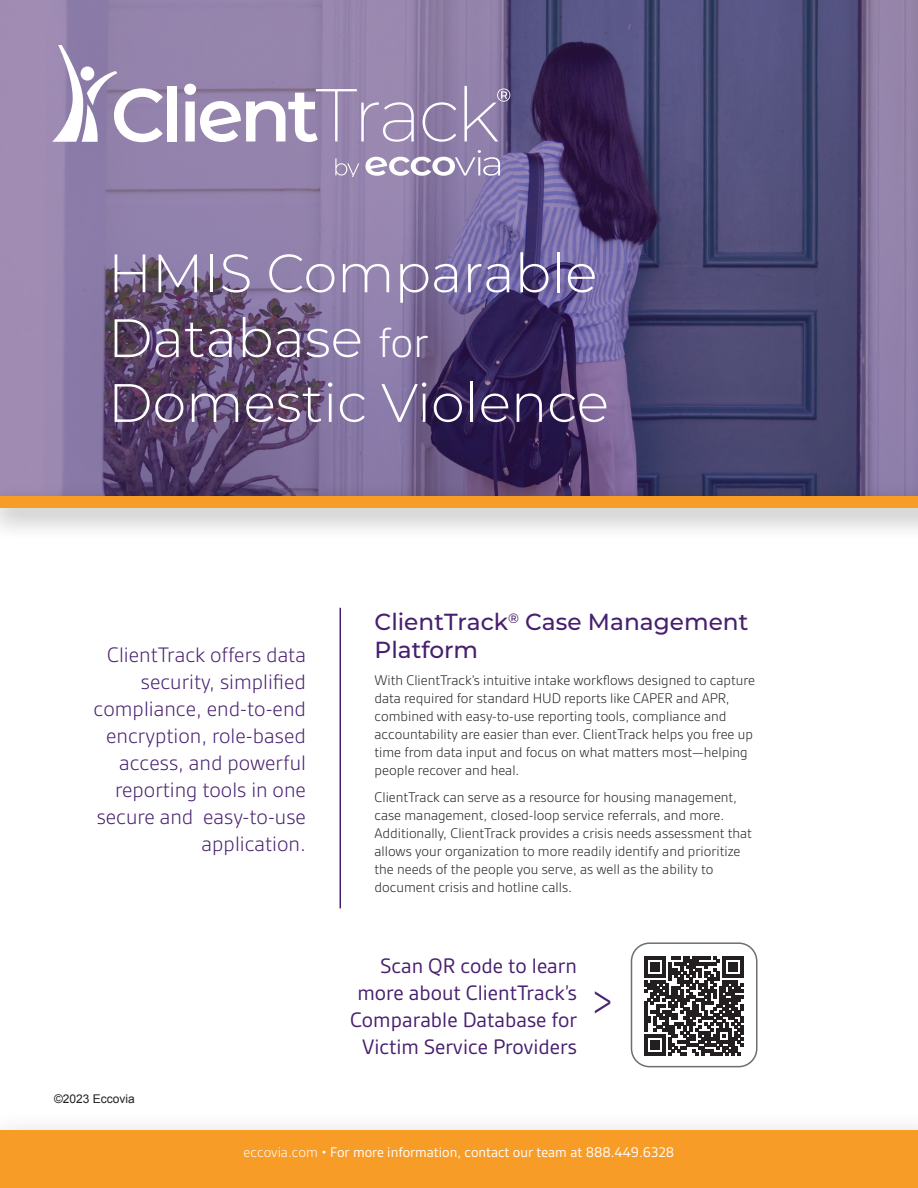
<style>
.page{position:relative;width:918px;height:1188px;background:#fff}
.page>*{position:absolute;margin:0;border:0;box-sizing:border-box;transform-origin:0 0}
.t1{font:300 56.1px "Montserrat";color:#471f6f;scale:.64 1}
.t2{font:300 54px/64.8px "Montserrat";color:#fff}
.Subhead_1{font:500 23.25px/27.9px "Montserrat";color:#471f6f}
.Body_main{font:300 22.5px/27px "Gesta";color:#471f6f;text-align:right}
.Body_main-2{font:22.5px/27px "Gesta";color:#471f6f;text-align:right}
.Body_main-3{font:300 15px/18px "Gesta";color:#231f20}
.t3{font:15px "Gesta";color:#fff}
.t4{font:12px "Arial";color:#231f20}
.s1{font-family:"Gesta";font-size:45px}
.s2{font-weight:300}
</style>
<div class="page">
<svg style="left:0;top:0;width:918px;height:483px;background:#6d608b"></svg>
<div style="left:0;top:483px;width:918px;height:58px;background:#231f20;opacity:.4"></div>
<div style="left:0;top:496px;width:918px;height:12px;background:#f89c28"></div>
<hr style="left:340px;top:608px;width:1px;height:300px;background:#471f6f">
<div style="left:0;top:1110px;width:918px;height:78px;background:#fafafa"></div>
<div style="left:0;top:1130px;width:918px;height:58px;background:#f89c28"></div>
<svg style="left:645px;top:956px;width:99px;height:99px"></svg>
<div style="left:631px;top:942px;width:127px;height:125px;border:2px solid #6b7069;border-radius:18px"></div>
<svg style="left:52px;top:45px;width:111px;height:97px"></svg>
<div style="left:168px;top:86px;width:9px;height:55px;background:#fff"></div>
<svg style="left:184px;top:84px;width:230px;height:58px"></svg>
<svg style="left:423px;top:102px;width:33px;height:40px"></svg>
<svg style="left:335px;top:158px;width:24px;height:18px"></svg>
<svg style="left:464px;top:86px;width:46px;height:55px;background:#9689ae"></svg>
<svg style="left:365px;top:150px;width:135px;height:26px"></svg>
<p class="t2" style="left:108px;top:239px;width:503px">HMIS Comparable<br>Database <span class="s1">for<br></span>Domestic Violence</p>
<p class="Body_main" style="left:94px;top:641px;width:214px">ClientTrack offers data security, simplified compliance, end-to-end encryption, role-based access, and powerful reporting tools in one secure and easy-to-use application.</p>
<p class="t4" style="left:54px;top:1091px;width:82px">©2023 Eccovia</p>
<p class="Subhead_1" style="left:375px;top:607px;width:375px">ClientTrack<sup>®</sup> Case Management<br>Platform</p>
<p class="Body_main-3" style="left:375px;top:671px;width:382px">With ClientTrack’s intuitive intake workflows designed to capture data required for standard HUD reports like CAPER and APR, combined with easy-to-use reporting tools, compliance and accountability are easier than ever. ClientTrack helps you free up time from data input and focus on what matters most—helping people recover and heal.</p>
<p class="Body_main-3" style="left:375px;top:788px;width:379px">ClientTrack can serve as a resource for housing management, case management, closed-loop service referrals, and more.<br>Additionally, ClientTrack provides a crisis needs assessment that allows your organization to more readily identify and prioritize the needs of the people you serve, as well as the ability to document crisis and hotline calls.</p>
<p class="Body_main-2" style="left:350px;top:952px;width:228px">Scan QR code to learn more about ClientTrack’s<br>Comparable Database for<br>Victim Service Providers</p>
<p class="t1" style="left:593px;top:964px;width:34px">&gt;</p>
<p class="t3" style="left:244px;top:1144px;width:432px"><span class="s2">eccovia.com •</span> For more information, contact our team at 888.449.6328</p>
</div>
